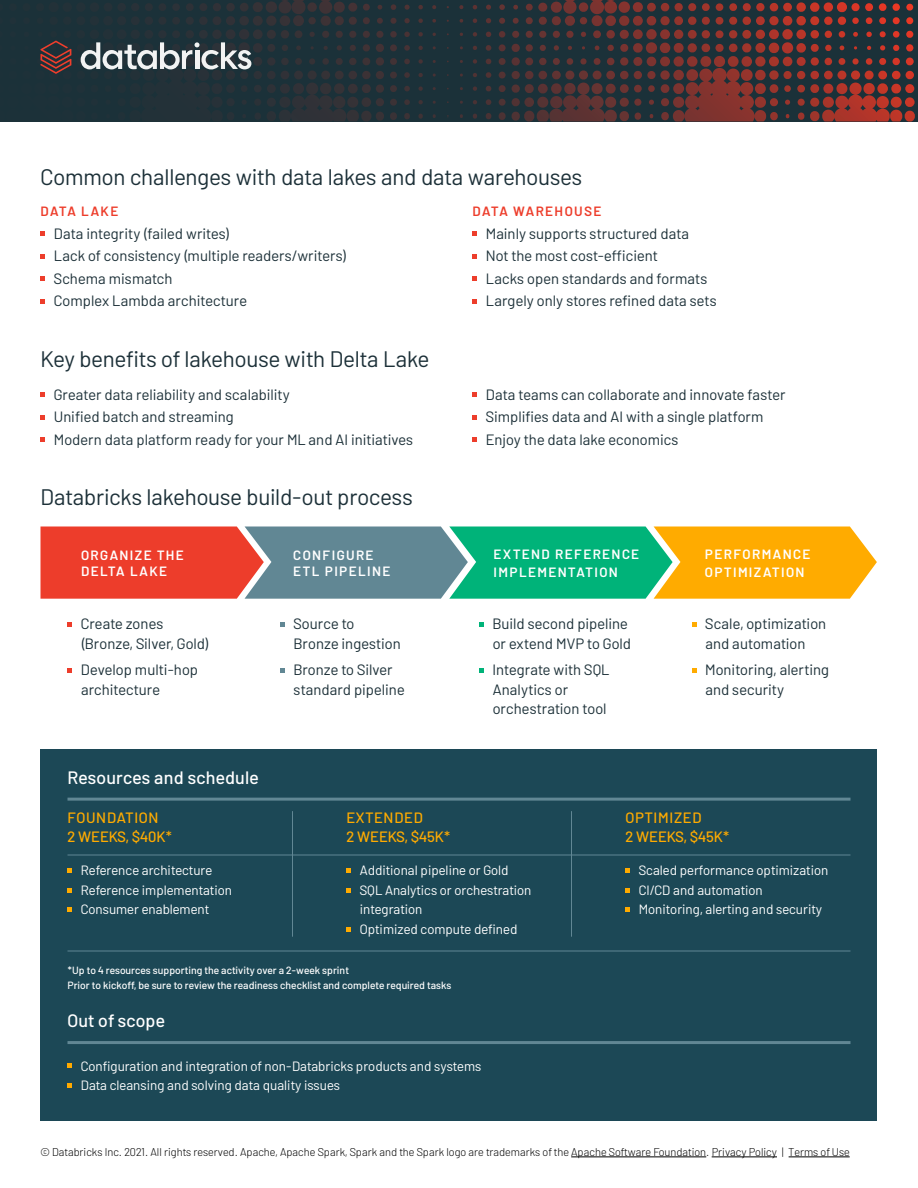
<style>
.page{position:relative;width:918px;height:1188px;background:#fff}
.page>*{position:absolute;margin:0;border:0;box-sizing:border-box;transform-origin:0 0}
.t1{font:22.5px "Barlow";letter-spacing:-.005em;color:#1c3038}
.t2{font:500 18px "Barlow";letter-spacing:.01em;color:#fff}
.t3{font:15px/22.5px "Barlow";letter-spacing:.005em;color:#1c3038}
.t4{font:500 15px/19.5px "Barlow";letter-spacing:.05em;color:#ffab00}
.t5{font:500 15px/19.5px "Barlow";letter-spacing:.025em;color:#ffab00}
.t6{font:13.5px/19.5px "Barlow";color:#fff}
.t7{font:600 13.5px/16.5px "Barlow";letter-spacing:.105em;color:#fff}
.t8{font:600 13.5px "Barlow";letter-spacing:.105em;color:#ed3d2b}
.t9{font:300 11.25px "Barlow";color:#000}
.t10{font:500 10.5px/15px "Barlow";color:#fff}
</style>
<div class="page">
<svg style="left:0;top:0;width:918px;height:122px;background:#333136"></svg>
<svg style="left:266px;top:0;width:581px;height:15px;background:#383135"></svg>
<svg style="left:40px;top:526px;width:837px;height:73px;background:#9a8d57"></svg>
<svg style="left:40px;top:231px;width:5px;height:5px"></svg>
<svg style="left:40px;top:254px;width:5px;height:4px"></svg>
<svg style="left:40px;top:276px;width:5px;height:5px"></svg>
<svg style="left:40px;top:299px;width:5px;height:4px"></svg>
<svg style="left:472px;top:231px;width:5px;height:5px"></svg>
<svg style="left:472px;top:254px;width:5px;height:4px"></svg>
<svg style="left:472px;top:276px;width:5px;height:5px"></svg>
<svg style="left:472px;top:299px;width:5px;height:4px"></svg>
<svg style="left:68px;top:622px;width:4px;height:5px"></svg>
<svg style="left:68px;top:668px;width:4px;height:4px"></svg>
<svg style="left:280px;top:622px;width:4px;height:5px"></svg>
<svg style="left:280px;top:668px;width:4px;height:4px"></svg>
<svg style="left:479px;top:622px;width:5px;height:5px"></svg>
<svg style="left:479px;top:668px;width:5px;height:4px"></svg>
<svg style="left:692px;top:622px;width:4px;height:5px"></svg>
<svg style="left:692px;top:668px;width:4px;height:4px"></svg>
<svg style="left:40px;top:393px;width:5px;height:4px"></svg>
<svg style="left:40px;top:415px;width:5px;height:5px"></svg>
<svg style="left:40px;top:438px;width:5px;height:4px"></svg>
<svg style="left:472px;top:393px;width:5px;height:4px"></svg>
<svg style="left:472px;top:415px;width:5px;height:5px"></svg>
<svg style="left:472px;top:438px;width:5px;height:4px"></svg>
<div style="left:40px;top:749px;width:838px;height:371px;background:#1c4856"></div>
<svg style="left:68px;top:868px;width:4px;height:5px"></svg>
<svg style="left:68px;top:888px;width:4px;height:4px"></svg>
<svg style="left:68px;top:907px;width:4px;height:5px"></svg>
<svg style="left:346px;top:868px;width:5px;height:5px"></svg>
<svg style="left:346px;top:888px;width:5px;height:4px"></svg>
<svg style="left:346px;top:927px;width:5px;height:4px"></svg>
<svg style="left:626px;top:868px;width:4px;height:5px"></svg>
<svg style="left:626px;top:888px;width:4px;height:4px"></svg>
<svg style="left:626px;top:907px;width:4px;height:5px"></svg>
<svg style="left:68px;top:1064px;width:4px;height:4px"></svg>
<svg style="left:68px;top:1083px;width:4px;height:4px"></svg>
<hr style="left:68px;top:798px;width:782px;height:3px;background:#618794">
<hr style="left:68px;top:1041px;width:782px;height:3px;background:#618794">
<hr style="left:68px;top:855px;width:782px;height:1px;background:#618794">
<hr style="left:68px;top:951px;width:782px;height:1px;background:#618794">
<hr style="left:292px;top:811px;width:1px;height:126px;background:#618794">
<hr style="left:571px;top:811px;width:1px;height:126px;background:#618794">
<hr style="left:571px;top:1157px;width:135px;height:1px;background:#000">
<hr style="left:712px;top:1157px;width:65px;height:1px;background:#000">
<hr style="left:789px;top:1157px;width:61px;height:1px;background:#000">
<svg style="left:81px;top:42px;width:170px;height:27px"></svg>
<svg style="left:40px;top:41px;width:31px;height:33px"></svg>
<h1 class="t1" style="left:40px;top:160px;width:543px">Common challenges with data lakes and data warehouses</h1>
<p class="t8" style="left:40px;top:201px;width:79px">DATA LAKE</p>
<p class="t3" style="left:54px;top:221px;width:294px">Data integrity (failed writes)<br>Lack of consistency (multiple readers/writers)<br>Schema mismatch<br>Complex Lambda architecture</p>
<h1 class="t1" style="left:40px;top:342px;width:390px">Key benefits of lakehouse with Delta Lake</h1>
<p class="t8" style="left:472px;top:201px;width:130px">DATA WAREHOUSE</p>
<p class="t3" style="left:486px;top:221px;width:232px">Mainly supports structured data<br>Not the most cost-efficient<br>Lacks open standards and formats Largely only stores refined data sets</p>
<p class="t3" style="left:54px;top:382px;width:361px">Greater data reliability and scalability<br>Unified batch and streaming<br>Modern data platform ready for your ML and AI initiatives</p>
<p class="t3" style="left:486px;top:382px;width:301px">Data teams can collaborate and innovate faster<br>Simplifies data and AI with a single platform<br>Enjoy the data lake economics</p>
<h1 class="t1" style="left:40px;top:481px;width:374px">Databricks lakehouse build-out process</h1>
<p class="t7" style="left:81px;top:545px;width:104px">ORGANIZE THE<br>DELTA LAKE</p>
<p class="t7" style="left:494px;top:544px;width:147px;line-height:18px">EXTEND REFERENCE<br>IMPLEMENTATION</p>
<p class="t7" style="left:293px;top:545px;width:98px">CONFIGURE<br>ETL PIPELINE</p>
<p class="t7" style="left:705px;top:544px;width:107px;line-height:18px">PERFORMANCE<br>OPTIMIZATION</p>
<p class="t3" style="left:81px;top:613px;width:130px;line-height:19.5px">Create zones (Bronze, Silver, Gold)</p>
<p class="t3" style="left:81px;top:659px;width:119px;line-height:19.5px">Develop multi-hop architecture</p>
<p class="t2" style="left:68px;top:764px;width:193px">Resources and schedule</p>
<p class="t5" style="left:68px;top:807px;width:106px">FOUNDATION<br>2 WEEKS, $40K*</p>
<p class="t6" style="left:81px;top:860px;width:153px">Reference architecture<br>Reference implementation<br>Consumer enablement</p>
<p class="t3" style="left:293px;top:613px;width:109px;line-height:19.5px">Source to<br>Bronze ingestion</p>
<p class="t3" style="left:293px;top:659px;width:113px;line-height:19.5px">Bronze to Silver standard pipeline</p>
<p class="t3" style="left:493px;top:613px;width:140px;line-height:19.5px">Build second pipeline or extend MVP to Gold</p>
<p class="t3" style="left:493px;top:659px;width:118px;line-height:19.5px">Integrate with SQL<br>Analytics or orchestration tool</p>
<p class="t3" style="left:705px;top:613px;width:123px;line-height:19.5px">Scale, optimization and automation</p>
<p class="t3" style="left:705px;top:659px;width:125px;line-height:19.5px">Monitoring, alerting and security</p>
<p class="t4" style="left:346px;top:807px;width:106px">EXTENDED<br>2 WEEKS, $45K*</p>
<p class="t6" style="left:360px;top:860px;width:173px">Additional pipeline or Gold<br>SQL Analytics or orchestration integration<br>Optimized compute defined</p>
<p class="t4" style="left:626px;top:807px;width:106px">OPTIMIZED<br>2 WEEKS, $45K*</p>
<p class="t6" style="left:639px;top:860px;width:191px">Scaled performance optimization<br>CI/CD and automation<br>Monitoring, alerting and security</p>
<p class="t10" style="left:68px;top:961px;width:385px">*Up to 4 resources supporting the activity over a 2-week sprint<br>Prior to kickoff, be sure to review the readiness checklist and complete required tasks</p>
<p class="t2" style="left:68px;top:1007px;width:99px">Out of scope</p>
<p class="t6" style="left:81px;top:1055px;width:402px">Configuration and integration of non-Databricks products and systems<br>Data cleansing and solving data quality issues</p>
<p class="t9" style="left:40px;top:1144px;width:811px">© Databricks Inc. 2021. All rights reserved. Apache, Apache Spark, Spark and the Spark logo are trademarks of the Apache Software Foundation. Privacy Policy | Terms of Use</p>
</div>
